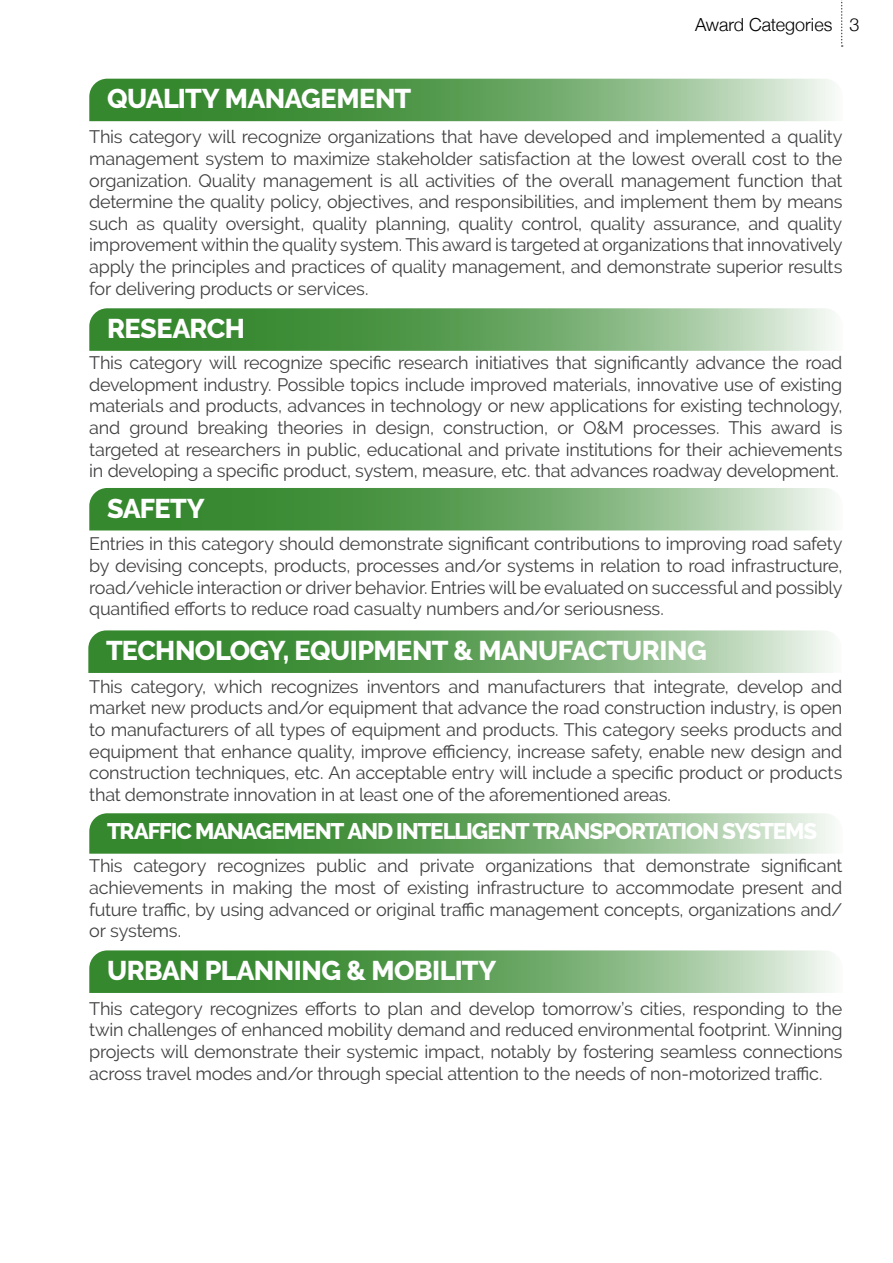
<style>
.page{position:relative;width:893px;height:1263px;background:#fff}
.page>*{position:absolute;margin:0;border:0;box-sizing:border-box;transform-origin:0 0}
.t1{font:800 27px "Raleway";letter-spacing:-.02em;color:#fff}
.t2{font:800 22.5px "Raleway";letter-spacing:-.055em;color:#fff}
.t3{font:18px/21.6px "Raleway";letter-spacing:-.015em;color:#414042;text-align:justify}
.t4{font:300 18px "Helvetica Neue";color:#000}
</style>
<div class="page">
<svg style="left:841px;top:0;width:2px;height:47px"></svg>
<svg style="left:89px;top:79px;width:743px;height:42px;background:#6da868"></svg>
<svg style="left:89px;top:308px;width:743px;height:43px;background:#6fa96a"></svg>
<svg style="left:89px;top:488px;width:743px;height:42px;background:#6da868"></svg>
<svg style="left:88px;top:630px;width:743px;height:43px;background:#6fa96a"></svg>
<svg style="left:89px;top:813px;width:743px;height:41px;background:#70aa6b"></svg>
<svg style="left:89px;top:950px;width:743px;height:43px;background:#6fa96a"></svg>
<h1 class="t1" style="left:107px;top:83px;width:306px">QUALITY MANAGEMENT</h1>
<p class="t4" style="left:695px;top:13px;width:166px">Award Categories 3</p>
<p class="t3" style="left:89px;top:126px;width:755px">This category will recognize organizations that have developed and implemented a quality management system to maximize stakeholder satisfaction at the lowest overall cost to the organization. Quality management is all activities of the overall management function that determine the quality policy, objectives, and responsibilities, and implement them by means such as quality oversight, quality planning, quality control, quality assurance, and quality improvement within the quality system. This award is targeted at organizations that innovatively apply the principles and practices of quality management, and demonstrate superior results for delivering products or services.</p>
<h1 class="t1" style="left:107px;top:313px;width:139px">RESEARCH</h1>
<p class="t3" style="left:89px;top:352px;width:755px">This category will recognize specific research initiatives that significantly advance the road development industry. Possible topics include improved materials, innovative use of existing materials and products, advances in technology or new applications for existing technology, and ground breaking theories in design, construction, or O&amp;M processes. This award is targeted at researchers in public, educational and private institutions for their achievements in developing a specific product, system, measure, etc. that advances roadway development.</p>
<h1 class="t1" style="left:107px;top:493px;width:99px">SAFETY</h1>
<p class="t3" style="left:89px;top:533px;width:755px">Entries in this category should demonstrate significant contributions to improving road safety by devising concepts, products, processes and/or systems in relation to road infrastructure, road/vehicle interaction or driver behavior. Entries will be evaluated on successful and possibly quantified efforts to reduce road casualty numbers and/or seriousness.</p>
<h1 class="t1" style="left:106px;top:635px;width:602px">TECHNOLOGY, EQUIPMENT &amp; MANUFACTURING</h1>
<p class="t3" style="left:89px;top:675px;width:755px">This category, which recognizes inventors and manufacturers that integrate, develop and market new products and/or equipment that advance the road construction industry, is open to manufacturers of all types of equipment and products. This category seeks products and equipment that enhance quality, improve efficiency, increase safety, enable new design and construction techniques, etc. An acceptable entry will include a specific product or products that demonstrate innovation in at least one of the aforementioned areas.</p>
<p class="t2" style="left:107px;top:818px;width:712px">TRAFFIC MANAGEMENT AND INTELLIGENT TRANSPORTATION SYSTEMS</p>
<p class="t3" style="left:89px;top:855px;width:755px">This category recognizes public and private organizations that demonstrate significant achievements in making the most of existing infrastructure to accommodate present and future traffic, by using advanced or original traffic management concepts, organizations and/ or systems.</p>
<h1 class="t1" style="left:107px;top:955px;width:391px">URBAN PLANNING &amp; MOBILITY</h1>
<p class="t3" style="left:89px;top:998px;width:755px">This category recognizes efforts to plan and develop tomorrow’s cities, responding to the twin challenges of enhanced mobility demand and reduced environmental footprint. Winning projects will demonstrate their systemic impact, notably by fostering seamless connections across travel modes and/or through special attention to the needs of non-motorized traffic.</p>
</div>
